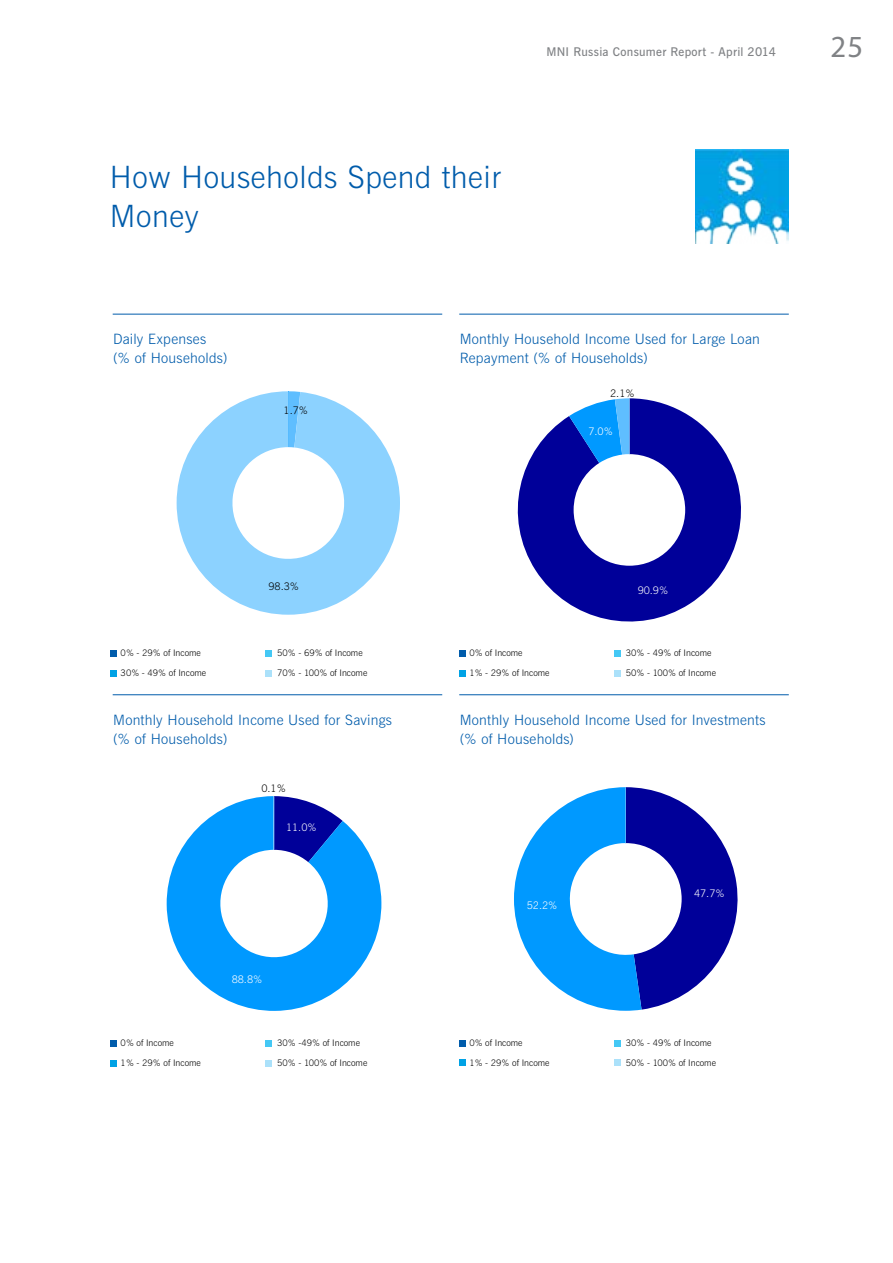
<style>
.page{position:relative;width:893px;height:1263px;background:#fff}
.page>*{position:absolute;margin:0;border:0;box-sizing:border-box;transform-origin:0 0}
.t1{font:30.75px/39px "News Gothic Lt BT";letter-spacing:.02em;color:#005cab}
.t2{font:30.75px "Myriad Pro";color:#808285}
.t3{font:14.25px/19.5px "News Gothic Lt BT";letter-spacing:.015em;color:#005cab}
.t4{font:12px "News Gothic Dm BT";letter-spacing:.02em;color:#808285}
.t5{font:10.5px "News Gothic Lt BT";color:#fff}
.t6{font:10.5px "News Gothic Lt BT";color:#000}
.t7{font:10.35px "News Gothic Lt BT";color:#fff}
.t8{font:10.35px "News Gothic Lt BT";color:#000}
.t9{font:9px/19.5px "News Gothic Lt BT";color:#000}
</style>
<div class="page">
<svg style="left:177px;top:391px;width:223px;height:224px;fill:#8cd2ff"></svg>
<hr style="left:113px;top:314px;width:329px;height:1px;background:#005cab">
<svg style="left:166px;top:796px;width:216px;height:215px;fill:#09f"></svg>
<svg style="left:273px;top:796px;width:70px;height:66px"></svg>
<hr style="left:113px;top:694px;width:329px;height:1px;background:#005cab">
<svg style="left:517px;top:398px;width:224px;height:223px;fill:#009"></svg>
<svg style="left:569px;top:398px;width:60px;height:65px;background:#3391ec"></svg>
<hr style="left:459px;top:314px;width:330px;height:1px;background:#005cab">
<svg style="left:514px;top:787px;width:224px;height:224px"></svg>
<hr style="left:459px;top:694px;width:330px;height:1px;background:#005cab">
<svg style="left:111px;top:651px;width:6px;height:6px"></svg>
<svg style="left:459px;top:651px;width:6px;height:6px"></svg>
<svg style="left:459px;top:1040px;width:6px;height:6px"></svg>
<div style="left:111px;top:1040px;width:6px;height:7px;background:#005cab"></div>
<svg style="left:266px;top:651px;width:6px;height:6px"></svg>
<div style="left:614px;top:651px;width:7px;height:6px;background:#44c8f5"></div>
<div style="left:614px;top:1040px;width:7px;height:6px;background:#44c8f5"></div>
<div style="left:266px;top:1040px;width:6px;height:7px;background:#44c8f5"></div>
<svg style="left:111px;top:670px;width:6px;height:6px"></svg>
<svg style="left:459px;top:670px;width:6px;height:6px"></svg>
<div style="left:459px;top:1059px;width:6px;height:7px;background:#00a2e5"></div>
<svg style="left:111px;top:1060px;width:6px;height:6px"></svg>
<svg style="left:266px;top:670px;width:6px;height:6px"></svg>
<div style="left:614px;top:670px;width:7px;height:6px;background:#abe1fa"></div>
<div style="left:614px;top:1059px;width:7px;height:7px;background:#abe1fa"></div>
<svg style="left:266px;top:1060px;width:6px;height:6px"></svg>
<img style="left:695px;top:150px;width:94px;height:94px">
<h1 class="t1" style="left:110px;top:158px;width:393px">How Households Spend their<br>Money</h1>
<h3 class="t4" style="left:547px;top:44px;width:231px">MNI Russia Consumer Report - April 2014</h3>
<h1 class="t2" style="left:831px;top:27px;width:34px">25</h1>
<h2 class="t3" style="left:113px;top:329px;width:116px">Daily Expenses<br>(% of Households)</h2>
<p class="t8" style="left:284px;top:404px;width:26px">1.7%</p>
<p class="t8" style="left:268px;top:580px;width:32px">98.3%</p>
<h2 class="t3" style="left:460px;top:329px;width:302px">Monthly Household Income Used for Large Loan<br>Repayment (% of Households)</h2>
<p class="t8" style="left:610px;top:387px;width:26px">2.1%</p>
<p class="t7" style="left:588px;top:425px;width:26px">7.0%</p>
<p class="t7" style="left:638px;top:584px;width:32px">90.9%</p>
<p class="t9" style="left:121px;top:643px;width:87px">0% - 29% of Income<br>30% - 49% of Income</p>
<p class="t9" style="left:469px;top:643px;width:82px">0% of Income<br>1% - 29% of Income</p>
<p class="t9" style="left:277px;top:643px;width:92px">50% - 69% of Income<br>70% - 100% of Income</p>
<p class="t9" style="left:626px;top:643px;width:92px">30% - 49% of Income<br>50% - 100% of Income</p>
<h2 class="t3" style="left:113px;top:710px;width:280px">Monthly Household Income Used for Savings (% of Households)</h2>
<p class="t6" style="left:261px;top:782px;width:26px">0.1%</p>
<p class="t5" style="left:286px;top:821px;width:32px">11.0%</p>
<p class="t9" style="left:121px;top:1033px;width:82px">0% of Income<br>1% - 29% of Income</p>
<p class="t5" style="left:232px;top:973px;width:32px">88.8%</p>
<p class="t9" style="left:277px;top:1033px;width:92px">30% -49% of Income<br>50% - 100% of Income</p>
<h2 class="t3" style="left:460px;top:710px;width:307px">Monthly Household Income Used for Investments (% of Households)</h2>
<p class="t7" style="left:527px;top:898px;width:32px">52.2%</p>
<p class="t9" style="left:469px;top:1033px;width:82px">0% of Income<br>1% - 29% of Income</p>
<p class="t7" style="left:694px;top:886px;width:32px">47.7%</p>
<p class="t9" style="left:626px;top:1033px;width:92px">30% - 49% of Income<br>50% - 100% of Income</p>
</div>
